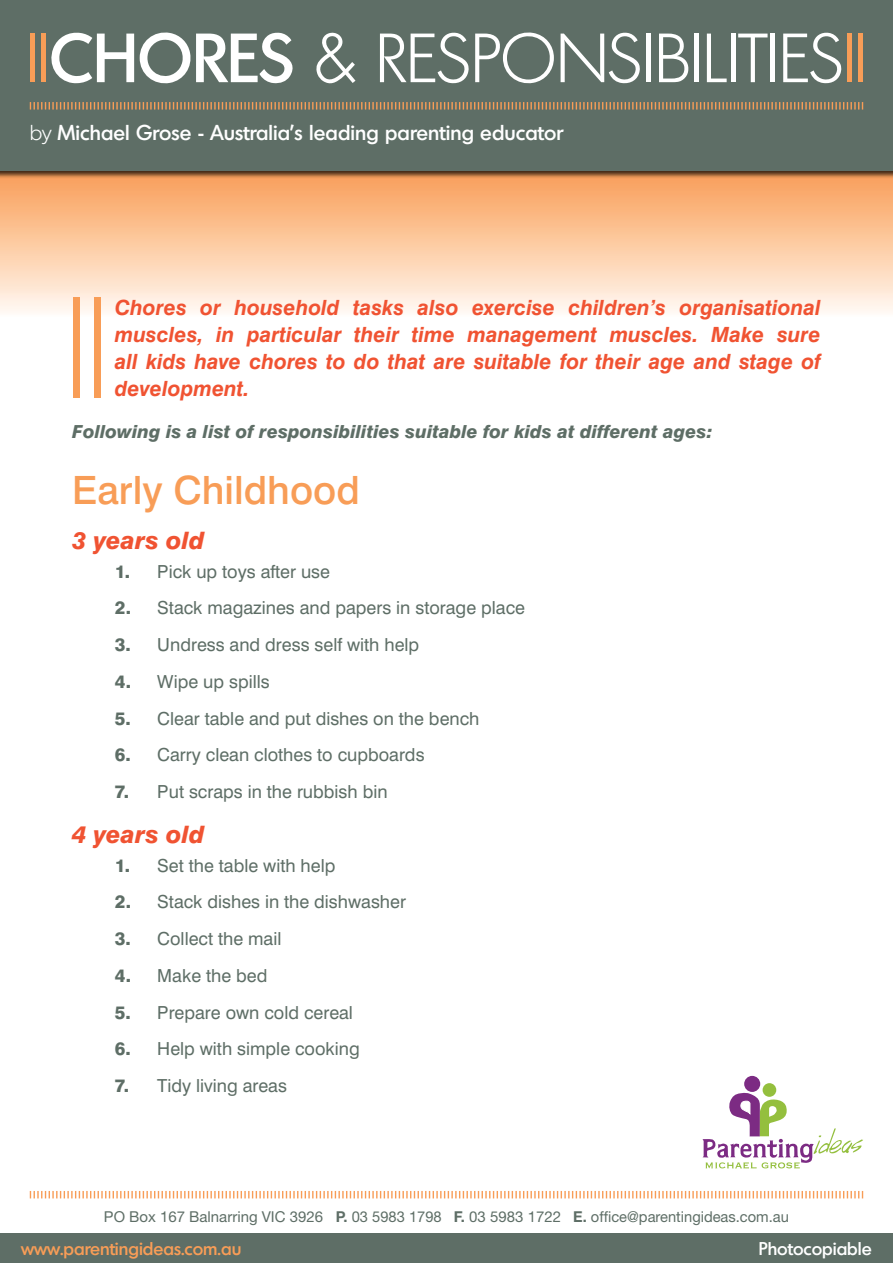
<style>
.page{position:relative;width:893px;height:1263px;background:#fff}
.page>*{position:absolute;margin:0;border:0;box-sizing:border-box;transform-origin:0 0}
.t1{font:300 138.9px "Montreal";color:#f89d57}
.t2{font:300 67.5px "Montreal";color:#fff}
.t3{font:500 39px "Swiss 721 BT";color:#f89d57}
.t4{font:italic 800 24px "Swiss 721 BT";color:#f05332}
.t5{font:italic 700 21px/27px "Swiss 721 BT";color:#f05332;text-align:justify}
.t6{font:500 21px "Montreal";letter-spacing:.005em;color:#fff}
.t7{font:18px "Swiss 721 BT";color:#5e6e66}
.t8{font:italic 800 18px "Swiss 721 BT";color:#5e6e66}
.t9{font:500 18px "Montreal";color:#f89d57}
.t10{font:500 18px "Montreal";color:#fff}
.t11{font:15px "Helvetica Neue";color:#5e6e66}
.s1{font-weight:400;color:#f89d57}
.s2{font-weight:500}
.s3{font-weight:300}
.s4{font-weight:800}
.s5{font-weight:700}
</style>
<div class="page">
<div style="left:0;top:1233px;width:893px;height:30px;background:#5e6e66"></div>
<div style="left:0;top:170px;width:893px;height:146px;background:linear-gradient(to bottom,#f99b52,#fff9f3)"></div>
<div style="left:0;top:0;width:893px;height:179px;background:#000;opacity:.75"></div>
<div style="left:0;top:0;width:893px;height:170px;background:#5e6e66"></div>
<div style="left:744px;top:1076px;width:16px;height:16px;background:#7c2b83;border-radius:50%"></div>
<div style="left:763px;top:1083px;width:13px;height:14px;background:#94bf3e;border-radius:50%"></div>
<svg style="left:702px;top:1092px;width:161px;height:76px"></svg>
<svg style="left:29px;top:102px;width:835px;height:8px"></svg>
<svg style="left:29px;top:1191px;width:835px;height:8px"></svg>
<h2 class="t2" style="left:27px;top:20px;width:840px"><span class="s1">||</span><span class="s2">Chores</span> &amp; RESPONSIBILITIES<span class="s1">||</span></h2>
<p class="t6" style="left:30px;top:120px;width:536px"><span class="s3">BY</span> Michael Grose - Australia’s leading parenting educator</p>
<h1 class="t1" style="left:65px;top:268px;width:45px">||</h1>
<p class="t5" style="left:115px;top:293px;width:707px">Chores or household tasks also exercise children’s organisational muscles, in particular their time management muscles. Make sure all kids have chores to do that are suitable for their age and stage of development.</p>
<p class="t8" style="left:72px;top:420px;width:642px">Following is a list of responsibilities suitable for kids at different ages:</p>
<h3 class="t3" style="left:72px;top:466px;width:289px">Early Childhood</h3>
<h3 class="t4" style="left:72px;top:526px;width:134px">3 years old</h3>
<p class="t7" style="left:115px;top:560px;width:217px"><span class="s4">1.</span> Pick up toys after use</p>
<p class="t7" style="left:115px;top:597px;width:412px"><span class="s4">2.</span> Stack magazines and papers in storage place</p>
<p class="t7" style="left:115px;top:634px;width:306px"><span class="s4">3.</span> Undress and dress self with help</p>
<p class="t7" style="left:115px;top:670px;width:157px"><span class="s4">4.</span> Wipe up spills</p>
<p class="t7" style="left:115px;top:707px;width:366px"><span class="s4">5.</span> Clear table and put dishes on the bench</p>
<p class="t7" style="left:115px;top:744px;width:311px"><span class="s4">6.</span> Carry clean clothes to cupboards</p>
<p class="t7" style="left:115px;top:781px;width:274px"><span class="s4">7.</span> Put scraps in the rubbish bin</p>
<h3 class="t4" style="left:72px;top:820px;width:134px">4 years old</h3>
<p class="t7" style="left:115px;top:854px;width:222px"><span class="s4">1.</span> Set the table with help</p>
<p class="t7" style="left:115px;top:891px;width:293px"><span class="s4">2.</span> Stack dishes in the dishwasher</p>
<p class="t7" style="left:115px;top:928px;width:168px"><span class="s4">3.</span> Collect the mail</p>
<p class="t7" style="left:115px;top:964px;width:154px"><span class="s4">4.</span> Make the bed</p>
<p class="t7" style="left:115px;top:1001px;width:240px"><span class="s4">5.</span> Prepare own cold cereal</p>
<p class="t7" style="left:115px;top:1038px;width:246px"><span class="s4">6.</span> Help with simple cooking</p>
<p class="t7" style="left:115px;top:1075px;width:174px"><span class="s4">7.</span> Tidy living areas</p>
<p class="t11" style="left:104px;top:1207px;width:686px">PO Box 167 Balnarring VIC 3926 <span class="s5">P.</span> 03 5983 1798 <span class="s5">F.</span> 03 5983 1722 <span class="s5">E.</span> office@parentingideas.com.au</p>
<p class="t9" style="left:21px;top:1238px;width:222px">www.parentingideas.com.au</p>
<p class="t10" style="left:759px;top:1238px;width:113px">Photocopiable</p>
</div>
